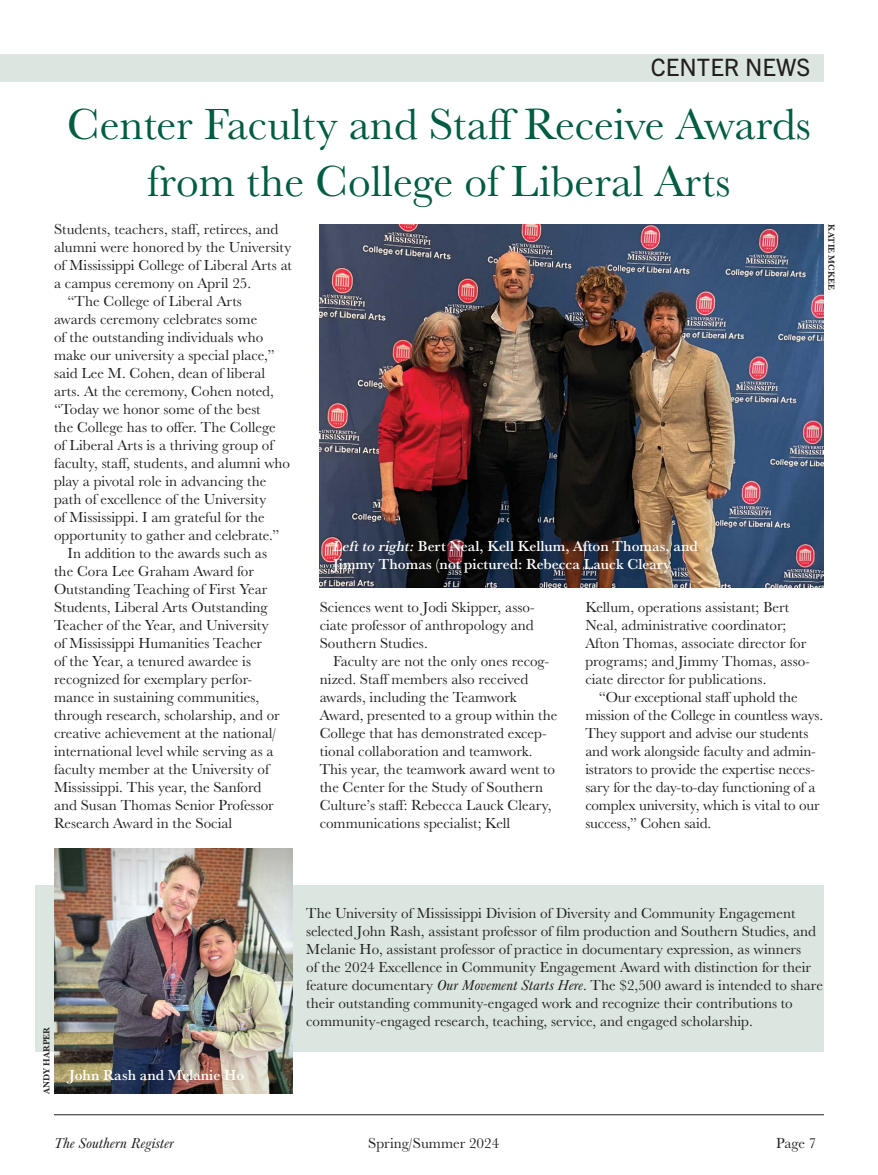
<style>
.page{position:relative;width:878px;height:1175px;background:#fff}
.page>*{position:absolute;margin:0;border:0;box-sizing:border-box;transform-origin:0 0}
.t1{font:45px/57px "Baskerville URW";color:#005c42;text-align:center}
.t2{font:24px "Trade Gothic Next LT Pro";color:#231f20}
.t3{font:15px/18px "Baskerville URW";color:#231f20}
.t4{font:500 15px/18px "Baskerville URW";color:#fff}
.t5{font:italic 15px "Baskerville URW";color:#231f20}
.t6{font:700 9px "Baskerville URW";color:#231f20}
.s1{font-style:italic}
</style>
<div class="page">
<hr style="left:54px;top:1114px;width:770px;height:1px;background:#231f20">
<div style="left:0;top:54px;width:824px;height:28px;background:#dbe6e0"></div>
<div style="left:35px;top:885px;width:789px;height:167px;background:#dbe6e0"></div>
<img style="left:320px;top:224px;width:504px;height:363px">
<img style="left:54px;top:848px;width:238px;height:246px">
<h2 class="t2" style="left:650px;top:50px;width:161px">CENTER NEWS</h2>
<h1 class="t1" style="left:67px;top:94px;width:745px">Center Faculty and Staff Receive Awards from the College of Liberal Arts</h1>
<p class="t3" style="left:54px;top:220px;width:226px">Students, teachers, staff, retirees, and</p>
<p class="t3" style="left:54px;top:238px;width:239px">alumni were honored by the University</p>
<p class="t3" style="left:54px;top:256px;width:239px">of Mississippi College of Liberal Arts at</p>
<p class="t3" style="left:54px;top:274px;width:199px">a campus ceremony on April 25.</p>
<p class="t3" style="left:68px;top:292px;width:176px">“The College of Liberal Arts</p>
<p class="t3" style="left:54px;top:310px;width:205px">awards ceremony celebrates some</p>
<p class="t3" style="left:54px;top:328px;width:211px">of the outstanding individuals who</p>
<p class="t3" style="left:54px;top:346px;width:222px">make our university a special place,”</p>
<p class="t3" style="left:54px;top:364px;width:213px">said Lee M. Cohen, dean of liberal</p>
<p class="t3" style="left:54px;top:382px;width:221px">arts. At the ceremony, Cohen noted,</p>
<p class="t3" style="left:54px;top:400px;width:208px">“Today we honor some of the best</p>
<p class="t3" style="left:54px;top:418px;width:223px">the College has to offer. The College</p>
<p class="t3" style="left:54px;top:436px;width:221px">of Liberal Arts is a thriving group of</p>
<p class="t3" style="left:54px;top:454px;width:238px">faculty, staff, students, and alumni who</p>
<p class="t3" style="left:54px;top:472px;width:214px">play a pivotal role in advancing the</p>
<p class="t3" style="left:54px;top:490px;width:214px">path of excellence of the University</p>
<p class="t3" style="left:54px;top:508px;width:212px">of Mississippi. I am grateful for the</p>
<p class="t3" style="left:54px;top:526px;width:227px">opportunity to gather and celebrate.”</p>
<p class="t3" style="left:68px;top:544px;width:201px">In addition to the awards such as</p>
<p class="t3" style="left:54px;top:562px;width:201px">the Cora Lee Graham Award for</p>
<p class="t3" style="left:54px;top:580px;width:215px">Outstanding Teaching of First Year</p>
<p class="t3" style="left:54px;top:598px;width:215px">Students, Liberal Arts Outstanding</p>
<p class="t3" style="left:54px;top:616px;width:216px">Teacher of the Year, and University</p>
<p class="t3" style="left:54px;top:634px;width:209px">of Mississippi Humanities Teacher</p>
<p class="t3" style="left:54px;top:652px;width:198px">of the Year, a tenured awardee is</p>
<p class="t3" style="left:54px;top:670px;width:200px">recognized for exemplary perfor-</p>
<p class="t3" style="left:54px;top:688px;width:207px">mance in sustaining communities,</p>
<p class="t3" style="left:54px;top:706px;width:227px">through research, scholarship, and or</p>
<p class="t3" style="left:54px;top:724px;width:224px">creative achievement at the national/</p>
<p class="t3" style="left:54px;top:742px;width:221px">international level while serving as a</p>
<p class="t3" style="left:54px;top:760px;width:217px">faculty member at the University of</p>
<p class="t3" style="left:54px;top:778px;width:209px">Mississippi. This year, the Sanford</p>
<p class="t3" style="left:54px;top:796px;width:221px">and Susan Thomas Senior Professor</p>
<p class="t3" style="left:54px;top:814px;width:180px">Research Award in the Social</p>
<p class="t6" style="left:837px;top:224px;width:68px;rotate:90deg">KATIE MCKEE</p>
<p class="t4" style="left:333px;top:536px;width:366px"><span class="s1">Left to right:</span> Bert Neal, Kell Kellum, Afton Thomas, and<br>Jimmy Thomas (not pictured: Rebecca Lauck Cleary</p>
<p class="t3" style="left:320px;top:598px;width:217px;text-align:justify">Sciences went to Jodi Skipper, asso&shy;ciate professor of anthropology and Southern Studies.</p>
<p class="t3" style="left:320px;top:652px;width:239px;text-indent:14px">Faculty are not the only ones recog&shy;nized. Staff members also received awards, including the Teamwork Award, presented to a group within the College that has demonstrated excep&shy;tional collaboration and teamwork.<br>This year, the teamwork award went to the Center for the Study of Southern Culture’s staff: Rebecca Lauck Cleary, communications specialist; Kell</p>
<p class="t3" style="left:585px;top:598px;width:226px">Kellum, operations assistant; Bert Neal, administrative coordinator; Afton Thomas, associate director for programs; and Jimmy Thomas, asso&shy;ciate director for publications.</p>
<p class="t3" style="left:585px;top:688px;width:239px;text-indent:14px">“Our exceptional staff uphold the mission of the College in countless ways.<br>They support and advise our students and work alongside faculty and admin&shy;istrators to provide the expertise neces&shy;sary for the day-to-day functioning of a complex university, which is vital to our success,” Cohen said.</p>
<p class="t6" style="left:40px;top:1094px;width:68px;rotate:-90deg">ANDY HARPER</p>
<p class="t4" style="left:69px;top:1065px;width:177px">John Rash and Melanie Ho</p>
<p class="t3" style="left:306px;top:904px;width:518px">The University of Mississippi Division of Diversity and Community Engagement selected John Rash, assistant professor of film production and Southern Studies, and Melanie Ho, assistant professor of practice in documentary expression, as winners<br>of the 2024 Excellence in Community Engagement Award with distinction for their feature documentary <span class="s1">Our Movement Starts Here</span>. The $2,500 award is intended to share their outstanding community-engaged work and recognize their contributions to community-engaged research, teaching, service, and engaged scholarship.</p>
<p class="t5" style="left:54px;top:1134px;width:121px">The Southern Register</p>
<p class="t3" style="left:368px;top:1133px;width:132px">Spring/Summer 2024</p>
<p class="t3" style="left:776px;top:1133px;width:42px">Page 7</p>
</div>
